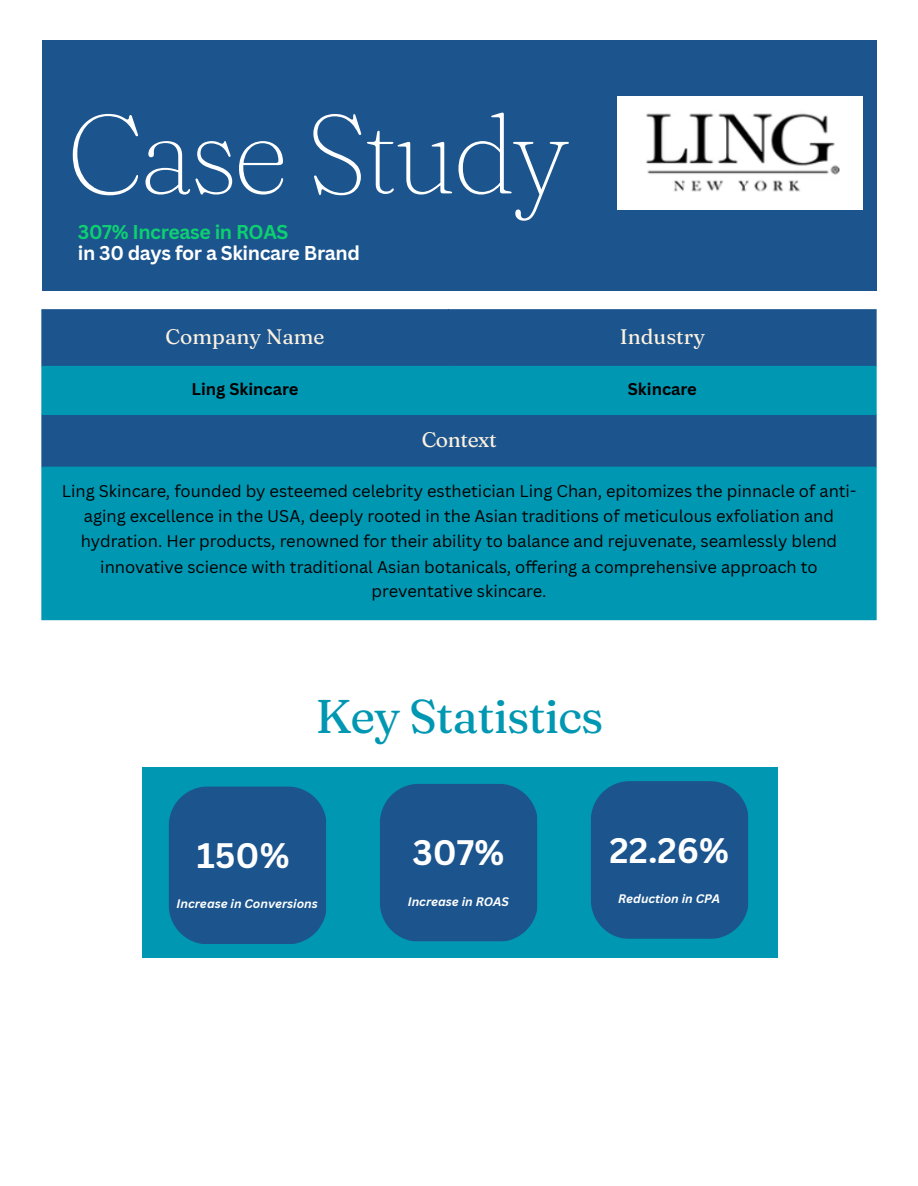
<style>
.page{position:relative;width:918px;height:1186px;background:#fff}
.page>*{position:absolute;margin:0;border:0;box-sizing:border-box;transform-origin:0 0}
.t1{font:100 111.3px "Fraunces 9 pt";letter-spacing:-.04em;color:#fff}
.t2{font:47.25px "Fraunces 9 pt";letter-spacing:-.02em;color:#0097b2}
.t3{font:700 34.5px "Canva Sans";color:#fff}
.t4{font:21px "Fraunces 9 pt";color:#fdf1e0}
.t5{font:21px "Fraunces 9 pt";letter-spacing:-.02em;color:#fdf1e0}
.t6{font:700 19.5px "Canva Sans";letter-spacing:-.02em;color:#fff}
.t7{font:700 19.5px "Canva Sans";letter-spacing:-.02em;color:#0dcf71}
.t8{font:16.5px/25px "Canva Sans";color:#000;text-align:center}
.t9{font:700 16.5px "Canva Sans";color:#000}
.t10{font:italic 700 12px "Canva Sans";color:#fff}
</style>
<div class="page">
<div style="left:42px;top:40px;width:834px;height:251px;background:#1c558e"></div>
<img style="left:618px;top:96px;width:245px;height:114px">
<div style="left:42px;top:309px;width:834px;height:57px;background:#1c558e"></div>
<svg style="left:42px;top:366px;width:834px;height:254px;background:#0589aa"></svg>
<div style="left:142px;top:767px;width:635px;height:190px;background:#0097b2"></div>
<div style="left:169px;top:786px;width:157px;height:158px;background:#1c558e"></div>
<div style="left:380px;top:784px;width:157px;height:157px;background:#1c558e"></div>
<div style="left:591px;top:781px;width:157px;height:158px;background:#1c558e"></div>
<p class="t1" style="left:67px;top:85px;width:505px">Case Study</p>
<p class="t7" style="left:78px;top:218px;width:212px">307% Increase in ROAS</p>
<p class="t6" style="left:78px;top:239px;width:284px">in 30 days for a Skincare Brand</p>
<p class="t4" style="left:166px;top:324px;width:160px">Company Name</p>
<p class="t4" style="left:620px;top:324px;width:87px">Industry</p>
<p class="t9" style="left:192px;top:378px;width:108px">Ling Skincare</p>
<p class="t9" style="left:628px;top:378px;width:71px">Skincare</p>
<p class="t5" style="left:422px;top:427px;width:77px">Context</p>
<p class="t8" style="left:62px;top:478px;width:796px">Ling Skincare, founded by esteemed celebrity esthetician Ling Chan, epitomizes the pinnacle of anti&shy;aging excellence in the USA, deeply rooted in the Asian traditions of meticulous exfoliation and hydration. Her products, renowned for their ability to balance and rejuvenate, seamlessly blend innovative science with traditional Asian botanicals, offering a comprehensive approach to preventative skincare.</p>
<h1 class="t2" style="left:315px;top:686px;width:290px">Key Statistics</h1>
<p class="t3" style="left:197px;top:831px;width:94px">150%</p>
<p class="t10" style="left:177px;top:895px;width:143px">Increase in Conversions</p>
<p class="t3" style="left:412px;top:828px;width:93px">307%</p>
<p class="t10" style="left:408px;top:893px;width:103px">Increase in ROAS</p>
<p class="t3" style="left:610px;top:826px;width:121px">22.26%</p>
<p class="t10" style="left:618px;top:890px;width:104px">Reduction in CPA</p>
</div>
